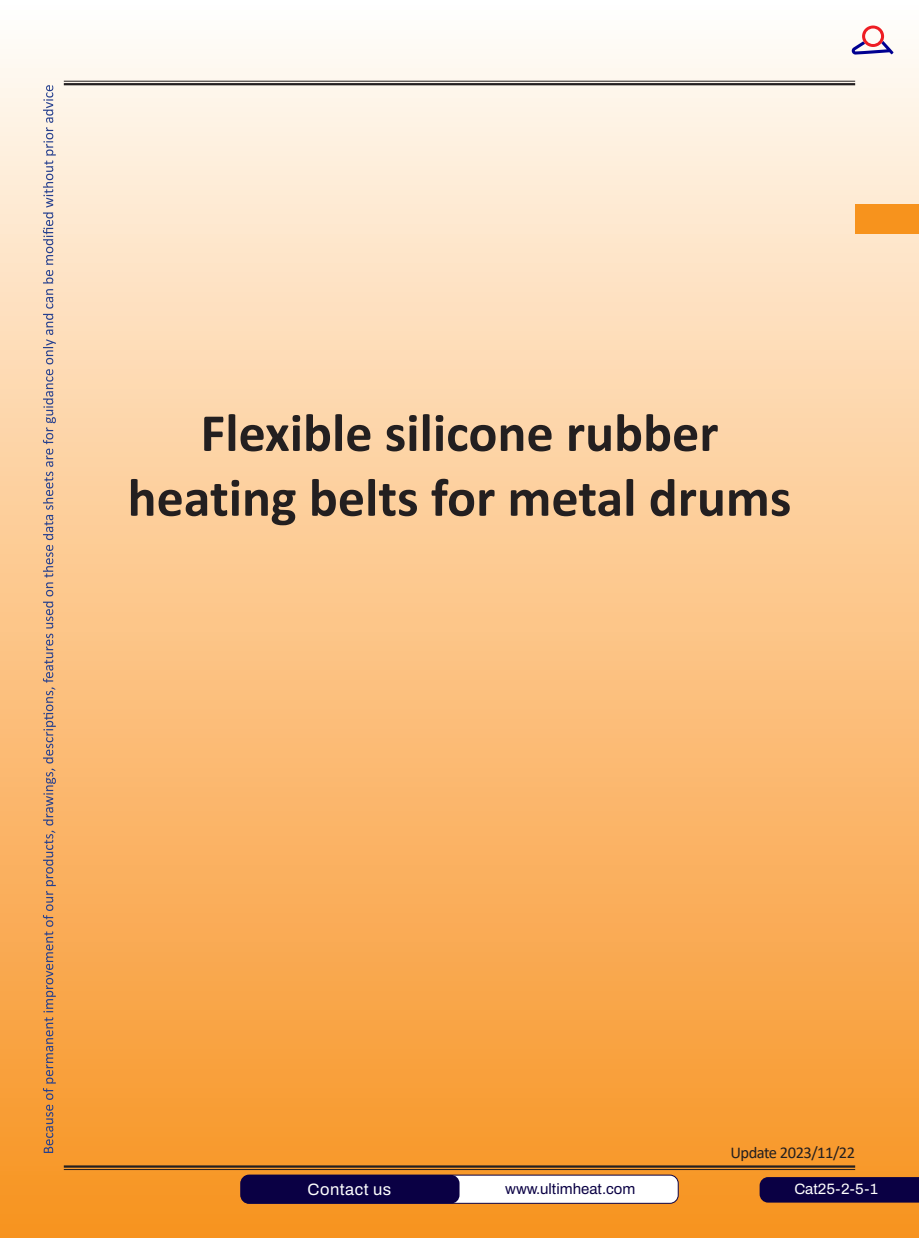
<style>
.page{position:relative;width:919px;height:1238px;background:#fff}
.page>*{position:absolute;margin:0;border:0;box-sizing:border-box;transform-origin:0 0}
.t1{font:700 54px/64.8px "Calibri";color:#231f20;text-align:center}
.t2{font:16.5px "Calibri";letter-spacing:-.03em;color:#231f20}
.t3{font:600 16.5px "Archivo";letter-spacing:.03em;color:#fff}
.t4{font:600 15px "Archivo";color:#0a0044}
.t5{font:600 15px "Archivo";color:#fff}
</style>
<div class="page">
<div style="left:0;top:0;width:918px;height:1237px;background:linear-gradient(to bottom,#fffcf8,#f8911f)"></div>
<div style="left:855px;top:204px;width:63px;height:30px;background:#f7931d"></div>
<hr style="left:64px;top:1165px;width:791px;height:2px;background:#231f20">
<hr style="left:64px;top:1169px;width:791px;height:1px;background:#231f20">
<hr style="left:64px;top:81px;width:791px;height:1px;background:#231f20">
<hr style="left:64px;top:83px;width:791px;height:2px;background:#231f20">
<img style="left:43px;top:85px;width:13px;height:1067px">
<svg style="left:850px;top:26px;width:43px;height:29px"></svg>
<div style="left:241px;top:1174px;width:437px;height:29px;background:#fff;border-radius:8px"></div>
<div style="left:240px;top:1174px;width:438px;height:29px;border:1px solid #0a0044;border-radius:8px"></div>
<div style="left:240px;top:1174px;width:219px;height:29px;background:#0a0044;border-radius:9px"></div>
<svg style="left:759px;top:1176px;width:159px;height:26px;background:#160742"></svg>
<p class="t1" style="left:128px;top:400px;width:665px">Flexible silicone rubber heating belts for metal drums</p>
<p class="t2" style="left:730px;top:1140px;width:126px">Update 2023/11/22</p>
<p class="t3" style="left:307px;top:1177px;width:85px">Contact us</p>
<p class="t4" style="left:505px;top:1177px;width:132px">www.ultimheat.com</p>
<p class="t5" style="left:794px;top:1177px;width:85px">Cat25-2-5-1</p>
</div>
